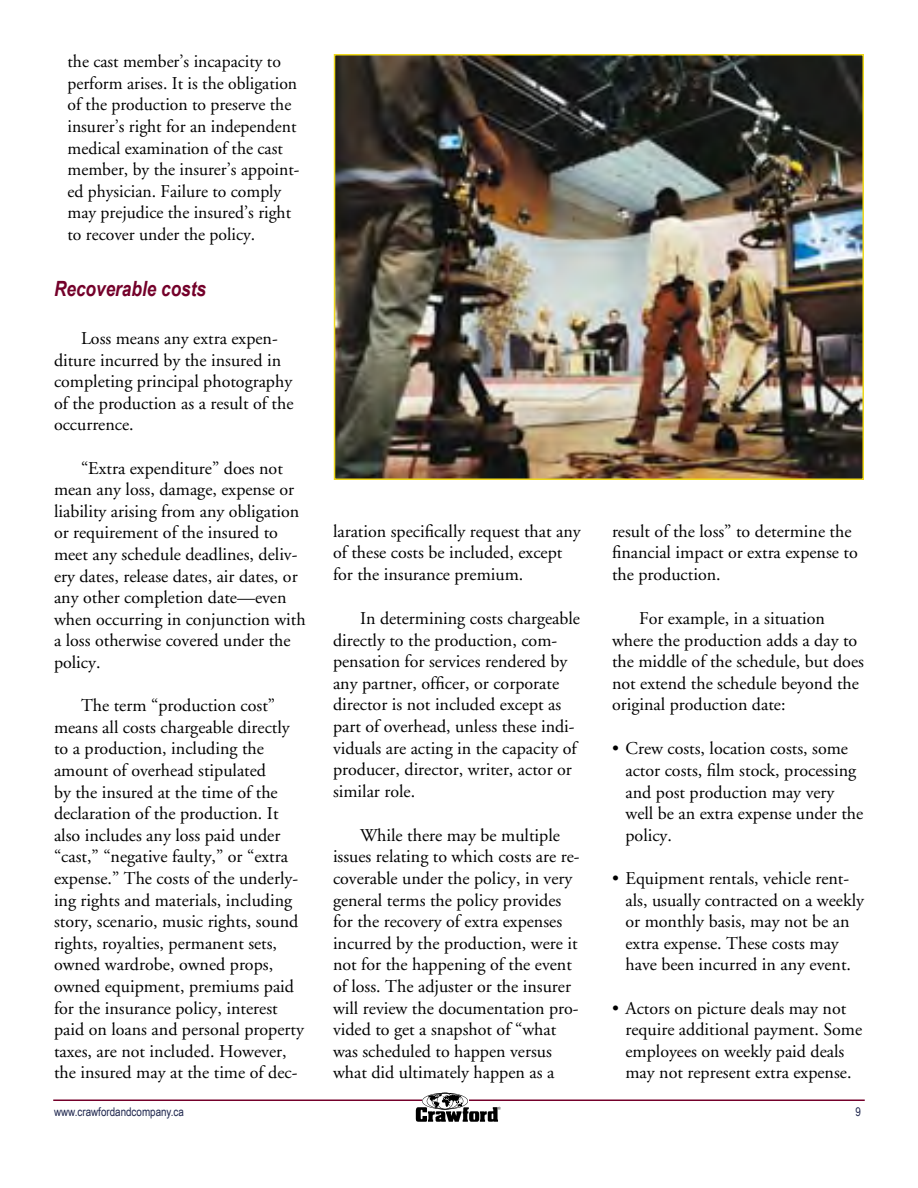
<style>
.page{position:relative;width:918px;height:1188px;background:#fff}
.page>*{position:absolute;margin:0;border:0;box-sizing:border-box;transform-origin:0 0}
.t1{font:italic 700 21px "Arial Narrow";color:#74002a}
.t2{font:18px/21.6px "Adobe Garamond";color:#000}
.t3{font:12px "Arial Narrow";color:#1e264e}
</style>
<div class="page">
<hr style="left:53px;top:1100px;width:812px;height:1px;background:#74002a">
<svg style="left:416px;top:1093px;width:85px;height:29px"></svg>
<img style="left:337px;top:57px;width:524px;height:420px">
<div style="left:334px;top:54px;width:530px;height:426px;border:2px solid #eed81b"></div>
<p class="t2" style="left:68px;top:51px;width:233px">the cast member’s incapacity to perform arises. It is the obligation of the production to preserve the insurer’s right for an independent medical examination of the cast member, by the insurer’s appoint&shy;ed physician. Failure to comply may prejudice the insured’s right to recover under the policy.</p>
<p class="t1" style="left:54px;top:277px;width:154px">Recoverable costs</p>
<p class="t2" style="left:54px;top:328px;width:241px;text-indent:27px">Loss means any extra expen&shy;diture incurred by the insured in completing principal photography of the production as a result of the occurrence.</p>
<p class="t2" style="left:54px;top:458px;width:253px;text-indent:27px">“Extra expenditure” does not mean any loss, damage, expense or liability arising from any obligation or requirement of the insured to meet any schedule deadlines, deliv&shy;ery dates, release dates, air dates, or any other completion date—even when occurring in conjunction with a loss otherwise covered under the policy.</p>
<p class="t2" style="left:54px;top:695px;width:251px;text-indent:27px">The term “production cost” means all costs chargeable directly to a production, including the amount of overhead stipulated<br>by the insured at the time of the declaration of the production. It also includes any loss paid under “cast,” “negative faulty,” or “extra expense.” The costs of the underly&shy;ing rights and materials, including story, scenario, music rights, sound rights, royalties, permanent sets, owned wardrobe, owned props, owned equipment, premiums paid for the insurance policy, interest paid on loans and personal property taxes, are not included. However, the insured may at the time of dec-</p>
<p class="t2" style="left:333px;top:521px;width:249px">laration specifically request that any of these costs be included, except for the insurance premium.</p>
<p class="t2" style="left:333px;top:608px;width:249px;text-indent:27px">In determining costs chargeable directly to the production, com&shy;pensation for services rendered by any partner, officer, or corporate director is not included except as part of overhead, unless these indi&shy;viduals are acting in the capacity of producer, director, writer, actor or similar role.</p>
<p class="t2" style="left:333px;top:825px;width:248px;text-indent:27px">While there may be multiple issues relating to which costs are re&shy;coverable under the policy, in very general terms the policy provides for the recovery of extra expenses incurred by the production, were it not for the happening of the event of loss. The adjuster or the insurer will review the documentation pro&shy;vided to get a snapshot of “what was scheduled to happen versus what did ultimately happen as a</p>
<p class="t2" style="left:612px;top:521px;width:247px">result of the loss” to determine the financial impact or extra expense to the production.</p>
<p class="t2" style="left:612px;top:608px;width:253px;text-indent:27px">For example, in a situation where the production adds a day to the middle of the schedule, but does not extend the schedule beyond the original production date:</p>
<p class="t2" style="left:626px;top:738px;width:239px;text-indent:-14px">• Crew costs, location costs, some actor costs, film stock, processing and post production may very well be an extra expense under the policy.</p>
<p class="t2" style="left:626px;top:868px;width:240px;text-indent:-14px">• Equipment rentals, vehicle rent&shy;als, usually contracted on a weekly or monthly basis, may not be an extra expense. These costs may have been incurred in any event.</p>
<p class="t2" style="left:626px;top:998px;width:238px;text-indent:-14px">• Actors on picture deals may not require additional payment. Some employees on weekly paid deals may not represent extra expense.</p>
<p class="t3" style="left:54px;top:1105px;width:131px">www.crawfordandcompany.ca</p>
<p class="t3" style="left:856px;top:1105px;width:7px">9</p>
</div>
